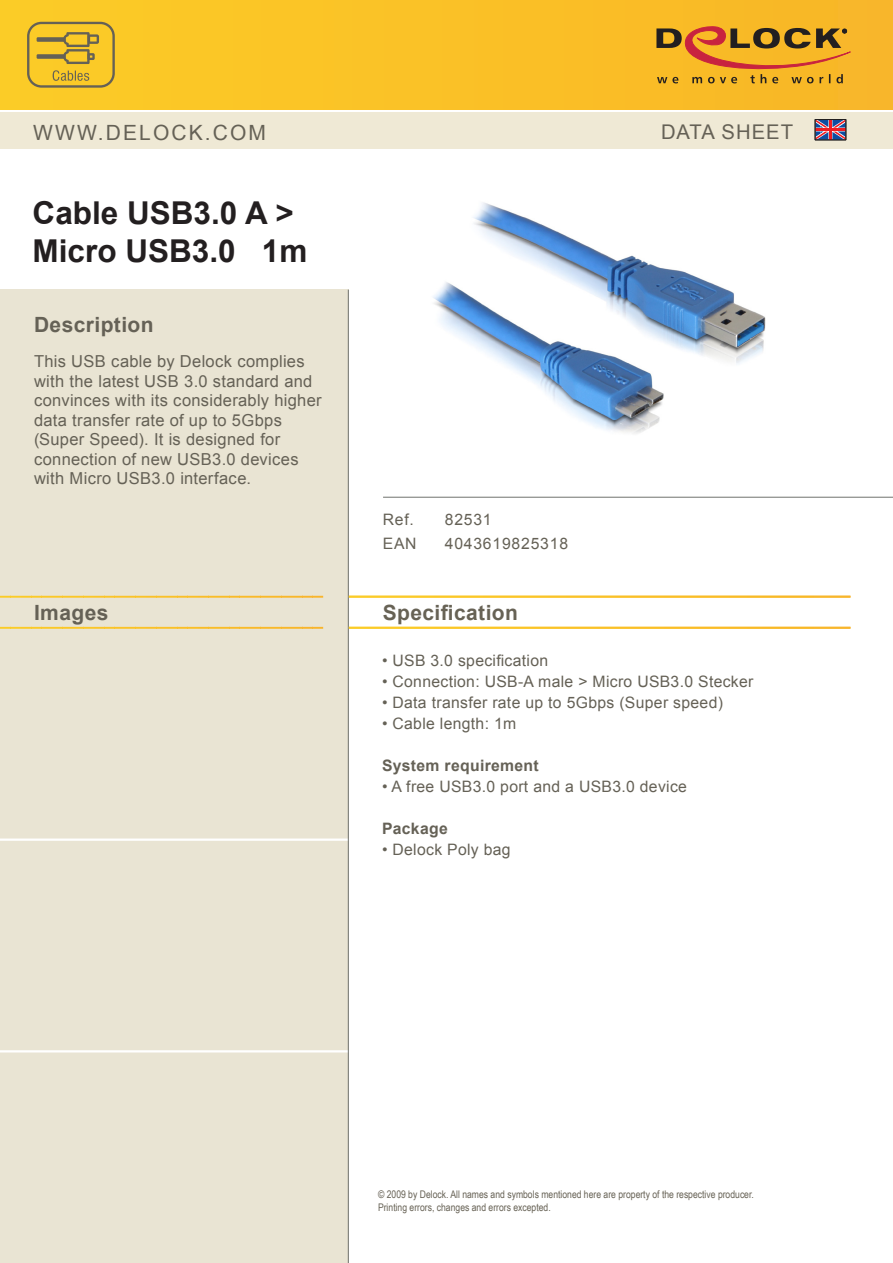
<style>
.page{position:relative;width:893px;height:1263px;background:#fff}
.page>*{position:absolute;margin:0;border:0;box-sizing:border-box;transform-origin:0 0}
.t1{font:700 31.5px "Arial";color:#231f20}
._001{font:700 21px "Arial";letter-spacing:.02em;color:#656156}
.t2{font:21px "Arial";letter-spacing:.1em;color:#656156}
._001-2{font:700 21px "Arial";letter-spacing:.02em;color:#676255}
.t3{font:20.25px "Arial";letter-spacing:.05em;color:#656156}
._001-3{font:16.5px/19.5px "Arial";letter-spacing:.02em;color:#656156}
._003-02{font:15.75px "Arial";letter-spacing:.02em;color:#656156}
._003-02-2{font:700 15.75px "Arial";letter-spacing:.02em;color:#656156}
._003-02-3{font:15.75px "Arial";letter-spacing:.05em;color:#656156}
.t4{font:10.5px "Arial Narrow";color:#676255}
</style>
<div class="page">
<div style="left:0;top:290px;width:349px;height:973px;background:#e9e4d3"></div>
<svg style="left:0;top:596px;width:10px;height:33px"></svg>
<svg style="left:10px;top:596px;width:11px;height:33px"></svg>
<svg style="left:21px;top:596px;width:10px;height:33px"></svg>
<svg style="left:31px;top:596px;width:11px;height:33px"></svg>
<svg style="left:42px;top:596px;width:10px;height:33px"></svg>
<svg style="left:52px;top:596px;width:11px;height:33px"></svg>
<svg style="left:63px;top:596px;width:10px;height:33px"></svg>
<svg style="left:73px;top:596px;width:10px;height:33px"></svg>
<svg style="left:83px;top:596px;width:11px;height:33px"></svg>
<svg style="left:94px;top:596px;width:10px;height:33px"></svg>
<svg style="left:104px;top:596px;width:11px;height:33px"></svg>
<svg style="left:115px;top:596px;width:10px;height:33px"></svg>
<svg style="left:125px;top:596px;width:11px;height:33px"></svg>
<svg style="left:136px;top:596px;width:10px;height:33px"></svg>
<svg style="left:146px;top:596px;width:10px;height:33px"></svg>
<svg style="left:156px;top:596px;width:11px;height:33px"></svg>
<svg style="left:167px;top:596px;width:10px;height:33px"></svg>
<svg style="left:177px;top:596px;width:11px;height:33px"></svg>
<svg style="left:188px;top:596px;width:10px;height:33px"></svg>
<svg style="left:198px;top:596px;width:10px;height:33px"></svg>
<svg style="left:208px;top:596px;width:11px;height:33px"></svg>
<svg style="left:219px;top:596px;width:10px;height:33px"></svg>
<svg style="left:229px;top:596px;width:11px;height:33px"></svg>
<svg style="left:240px;top:596px;width:10px;height:33px"></svg>
<svg style="left:250px;top:596px;width:11px;height:33px"></svg>
<svg style="left:261px;top:596px;width:10px;height:33px"></svg>
<svg style="left:271px;top:596px;width:10px;height:33px"></svg>
<svg style="left:281px;top:596px;width:11px;height:33px"></svg>
<svg style="left:292px;top:596px;width:10px;height:33px"></svg>
<svg style="left:302px;top:596px;width:11px;height:33px"></svg>
<svg style="left:313px;top:596px;width:10px;height:33px"></svg>
<hr style="left:323px;top:596px;width:1px;height:33px;background:#f8b52c">
<div style="left:0;top:0;width:893px;height:109px;background:#fac226"></div>
<div style="left:0;top:113px;width:893px;height:36px;background:#efe9d5"></div>
<svg style="left:656px;top:26px;width:195px;height:57px"></svg>
<svg style="left:817px;top:121px;width:27px;height:17px"></svg>
<hr style="left:829px;top:120px;width:3px;height:20px;background:#ee1d23">
<hr style="left:815px;top:128px;width:31px;height:3px;background:#ee1d23">
<div style="left:815px;top:119px;width:31px;height:21px;border:1px solid #231f20"></div>
<hr style="left:383px;top:497px;width:510px;height:1px;background:#70726e">
<hr style="left:0;top:838px;width:349px;height:3px;background:#fff">
<hr style="left:0;top:1050px;width:349px;height:2px;background:#fff">
<hr style="left:348px;top:290px;width:1px;height:973px;background:#70726e">
<svg style="left:27px;top:22px;width:88px;height:66px"></svg>
<svg style="left:349px;top:596px;width:501px;height:33px"></svg>
<img style="left:433px;top:202px;width:333px;height:232px">
<p class="t2" style="left:33px;top:118px;width:234px">WWW.DELOCK.COM</p>
<p class="t3" style="left:661px;top:119px;width:134px">DATA SHEET</p>
<p class="t1" style="left:33px;top:192px;width:263px">Cable USB3.0 A &gt;</p>
<p class="t1" style="left:33px;top:230px;width:276px">Micro USB3.0 1m</p>
<p class="_001" style="left:34px;top:311px;width:121px">Description</p>
<p class="_001-3" style="left:34px;top:352px;width:289px">This USB cable by Delock complies with the latest USB 3.0 standard and convinces with its considerably higher data transfer rate of up to 5Gbps (Super Speed). It is designed for connection of new USB3.0 devices with Micro USB3.0 interface.</p>
<p class="_001" style="left:34px;top:599px;width:76px">Images</p>
<p class="_003-02" style="left:383px;top:509px;width:33px">Ref.</p>
<p class="_003-02" style="left:383px;top:533px;width:35px">EAN</p>
<p class="_003-02" style="left:445px;top:509px;width:48px">82531</p>
<p class="_003-02-3" style="left:445px;top:533px;width:125px">4043619825318</p>
<p class="_001-2" style="left:383px;top:599px;width:137px">Specification</p>
<p class="_003-02" style="left:382px;top:650px;width:168px">• USB 3.0 specification</p>
<p class="_003-02" style="left:382px;top:671px;width:373px">• Connection: USB-A male &gt; Micro USB3.0 Stecker</p>
<p class="_003-02" style="left:382px;top:692px;width:342px">• Data transfer rate up to 5Gbps (Super speed)</p>
<p class="_003-02" style="left:382px;top:713px;width:136px">• Cable length: 1m</p>
<p class="_003-02-2" style="left:382px;top:755px;width:158px">System requirement</p>
<p class="_003-02" style="left:382px;top:776px;width:306px">• A free USB3.0 port and a USB3.0 device</p>
<p class="_003-02-2" style="left:382px;top:818px;width:67px">Package</p>
<p class="_003-02" style="left:382px;top:839px;width:130px">• Delock Poly bag</p>
<p class="t4" style="left:378px;top:1186px;width:377px">© 2009 by Delock. All names and symbols mentioned here are property of the respective producer.</p>
<p class="t4" style="left:378px;top:1200px;width:174px">Printing errors, changes and errors excepted.</p>
</div>
